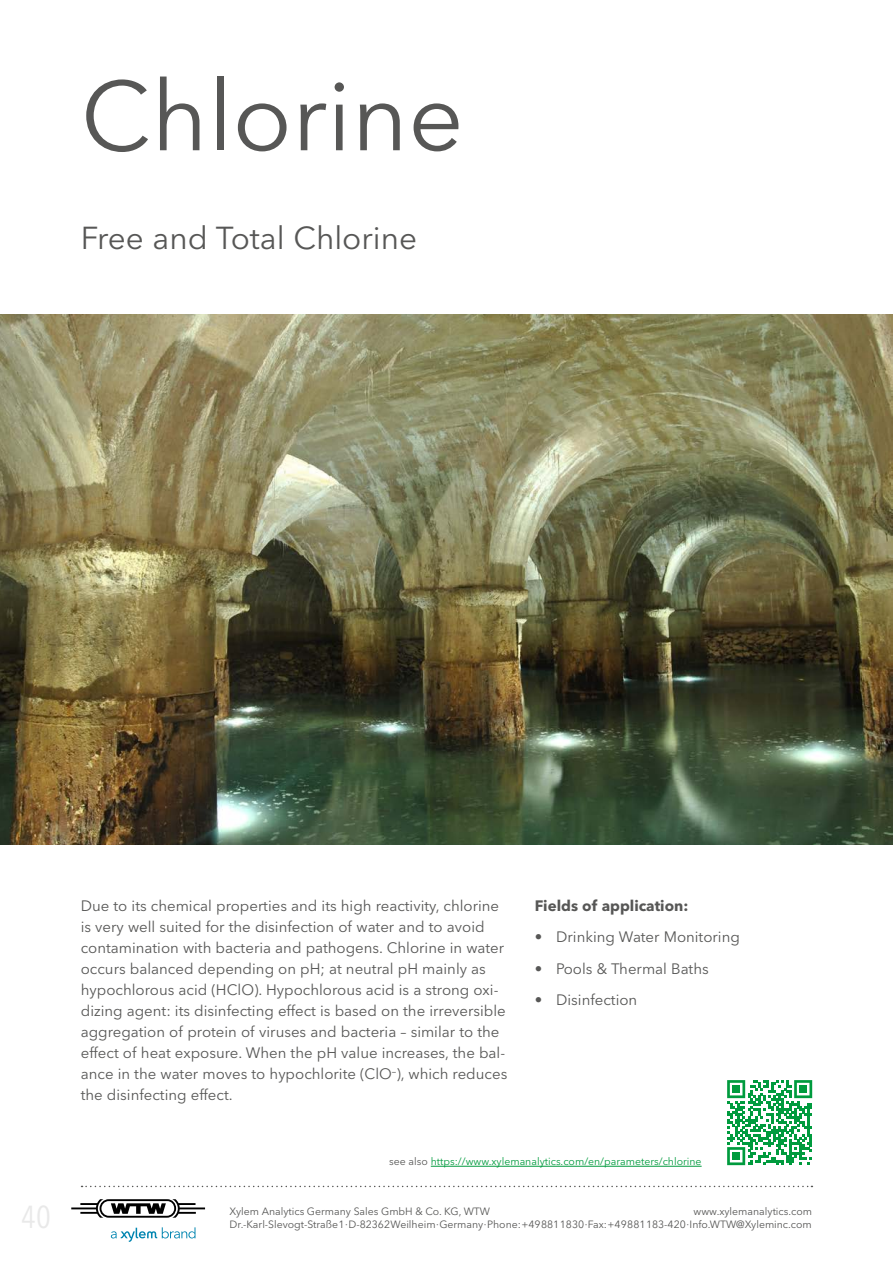
<style>
.page{position:relative;width:893px;height:1263px;background:#fff}
.page>*{position:absolute;margin:0;border:0;box-sizing:border-box;transform-origin:0 0}
.t1{font:97.5px "Avenir Next LT Pro";color:#575756}
.t2{font:31.5px "Avenir Next LT Pro";color:#575756}
.t3{font:condensed 31.5px "Avenir Next LT Pro";color:#e9e9e9}
.t4{font:15px/21px "Avenir Next LT Pro";color:#575756}
.t5{font:700 15px "Avenir Next LT Pro";color:#575756}
.t6{font:10.5px/13.5px "Avenir Next LT Pro";color:#575756;text-align:right}
.t7{font:10.5px "Avenir Next LT Pro";color:#009b3e}
.s1{color:#575756}
</style>
<div class="page">
<img style="left:0;top:315px;width:893px;height:529px">
<hr style="left:431px;top:1166px;width:271px;height:1px;background:#009b3e">
<svg style="left:727px;top:1080px;width:85px;height:85px"></svg>
<div style="left:732px;top:1085px;width:8px;height:8px;background:#009b3e"></div>
<div style="left:799px;top:1085px;width:8px;height:8px;background:#009b3e"></div>
<div style="left:732px;top:1152px;width:8px;height:8px;background:#009b3e"></div>
<svg style="left:71px;top:1199px;width:134px;height:19px"></svg>
<svg style="left:111px;top:1227px;width:84px;height:15px"></svg>
<svg style="left:82px;top:1186px;width:730px;height:1px"></svg>
<h1 class="t1" style="left:81px;top:58px;width:385px">Chlorine</h1>
<h2 class="t2" style="left:81px;top:219px;width:338px">Free and Total Chlorine</h2>
<h2 class="t3" style="left:21px;top:1198px;width:31px">40</h2>
<p class="t4" style="left:81px;top:895px;width:428px">Due to its chemical properties and its high reactivity, chlorine is very well suited for the disinfection of water and to avoid contamination with bacteria and pathogens. Chlorine in water occurs balanced depending on pH; at neutral pH mainly as hypochlorous acid (HClO). Hypochlorous acid is a strong oxi&shy;dizing agent: its disinfecting effect is based on the irreversible aggregation of protein of viruses and bacteria – similar to the effect of heat exposure. When the pH value increases, the bal&shy;ance in the water moves to hypochlorite (ClO<sup>–</sup>), which reduces the disinfecting effect.</p>
<p class="t5" style="left:535px;top:896px;width:155px">Fields of application:</p>
<p class="t4" style="left:535px;top:926px;width:206px">• Drinking Water Monitoring</p>
<p class="t4" style="left:535px;top:958px;width:175px">• Pools &amp; Thermal Baths</p>
<p class="t4" style="left:535px;top:989px;width:104px">• Disinfection</p>
<p class="t7" style="left:389px;top:1155px;width:314px"><span class="s1">see also</span> https://www.xylemanalytics.com/en/parameters/chlorine</p>
<p class="t6" style="left:230px;top:1204px;width:262px">Xylem Analytics Germany Sales GmbH &amp; Co. KG, WTW</p>
<p class="t6" style="left:230px;top:1204px;width:584px">www.xylemanalytics.com<br>Dr.-Karl-Slevogt-Straße 1 · D-82362 Weilheim · Germany · Phone: +49 881 1830 · Fax: +49 881 183-420 · Info.WTW@Xyleminc.com</p>
</div>
